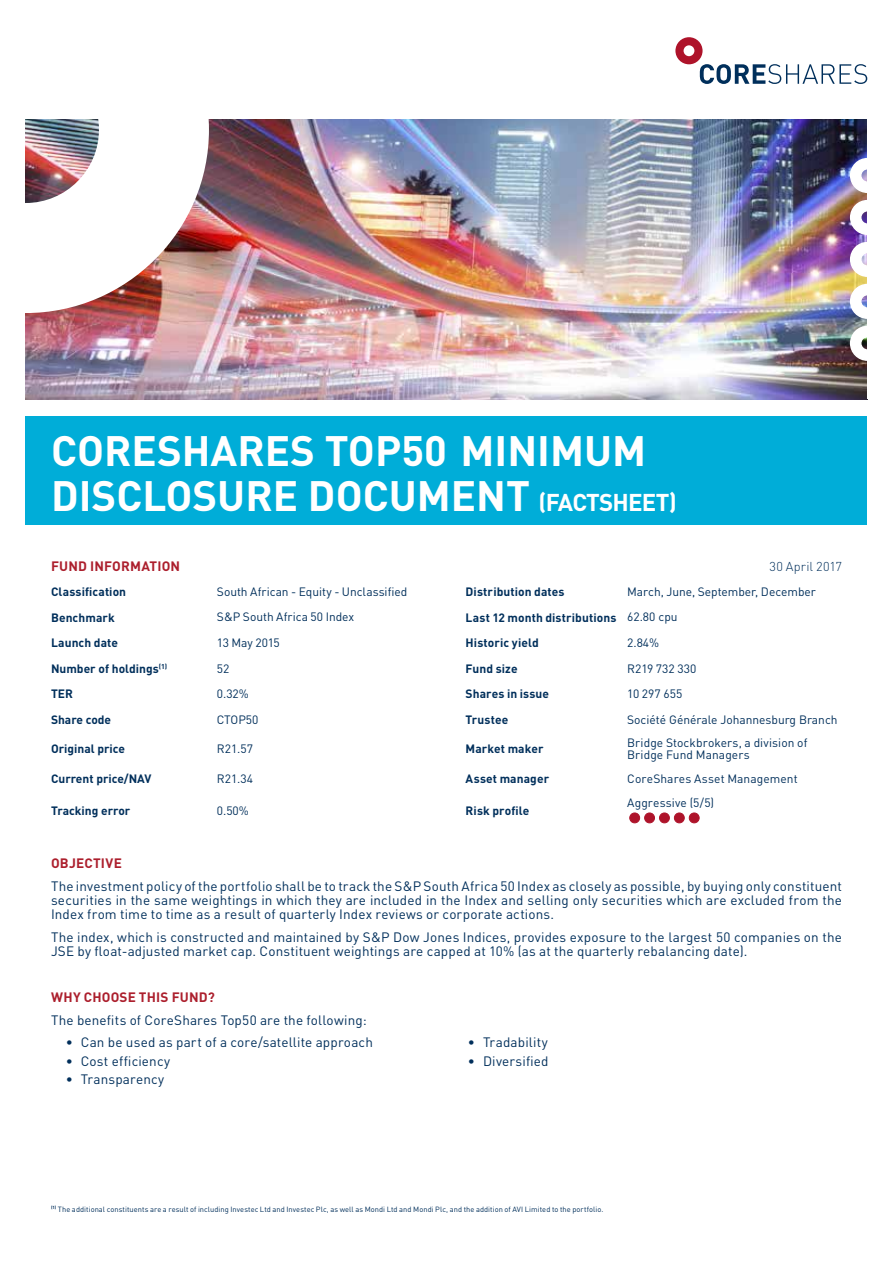
<style>
.page{position:relative;width:893px;height:1263px;background:#fff}
.page>*{position:absolute;margin:0;border:0;box-sizing:border-box;transform-origin:0 0}
.t1{font:700 42px/44.4px "DIN";color:#fff}
.t2{font:13.5px/14.2px "DIN";letter-spacing:.01em;color:#002f5b;text-align:justify}
.t3{font:700 13.5px "DIN";letter-spacing:.015em;color:#ac1f2d}
.t4{font:300 12.75px "DIN";letter-spacing:.015em;color:#002f5b}
.t5{font:12px/12px "DIN";color:#002f5b}
.t6{font:700 12px "DIN";letter-spacing:.005em;color:#002f5b}
.t7{font:7.5px "DIN";letter-spacing:.01em;color:#002f5b}
.s1{font-size:24px}
.s2{font-weight:400}
</style>
<div class="page">
<img style="left:26px;top:119px;width:841px;height:281px">
<img style="left:849px;top:157px;width:18px;height:205px">
<div style="left:26px;top:417px;width:841px;height:108px;background:#00add8"></div>
<img style="left:25px;top:119px;width:184px;height:194px">
<svg style="left:675px;top:37px;width:192px;height:47px"></svg>
<div style="left:630px;top:813px;width:10px;height:10px;background:#ae132a;border-radius:50%"></div>
<div style="left:629px;top:813px;width:11px;height:10px;border:1px solid #ae132a;border-radius:50%"></div>
<div style="left:645px;top:813px;width:9px;height:10px;background:#ae132a;border-radius:50%"></div>
<div style="left:644px;top:813px;width:11px;height:10px;border:1px solid #ae132a;border-radius:50%"></div>
<div style="left:674px;top:813px;width:10px;height:10px;background:#ae132a;border-radius:50%"></div>
<div style="left:674px;top:813px;width:11px;height:10px;border:1px solid #ae132a;border-radius:50%"></div>
<div style="left:689px;top:813px;width:10px;height:10px;background:#ae132a;border-radius:50%"></div>
<div style="left:689px;top:813px;width:10px;height:10px;border:1px solid #ae132a;border-radius:50%"></div>
<div style="left:659px;top:813px;width:10px;height:10px;background:#ae132a;border-radius:50%"></div>
<div style="left:659px;top:813px;width:11px;height:10px;border:1px solid #ae132a;border-radius:50%"></div>
<h1 class="t1" style="left:51px;top:427px;width:627px">CORESHARES TOP50 MINIMUM<br>DISCLOSURE DOCUMENT <span class="s1">(FACTSHEET)</span></h1>
<p class="t3" style="left:51px;top:557px;width:131px">FUND INFORMATION</p>
<p class="t4" style="left:769px;top:558px;width:74px">30 April 2017</p>
<p class="t6" style="left:51px;top:584px;width:77px">Classification</p>
<p class="t5" style="left:217px;top:585px;width:192px">South African - Equity - Unclassified</p>
<p class="t6" style="left:466px;top:584px;width:100px">Distribution dates</p>
<p class="t5" style="left:627px;top:585px;width:190px">March, June, September, December</p>
<p class="t6" style="left:51px;top:609px;width:65px">Benchmark</p>
<p class="t5" style="left:217px;top:611px;width:139px">S&amp;P South Africa 50 Index</p>
<p class="t6" style="left:466px;top:609px;width:214px">Last 12 month distributions <span class="s2">62.80 cpu</span></p>
<p class="t6" style="left:51px;top:635px;width:69px">Launch date</p>
<p class="t5" style="left:217px;top:636px;width:64px">13 May 2015</p>
<p class="t6" style="left:466px;top:635px;width:75px">Historic yield</p>
<p class="t5" style="left:627px;top:636px;width:34px">2.84%</p>
<p class="t6" style="left:51px;top:660px;width:118px">Number of holdings<sup>(1)</sup></p>
<p class="t5" style="left:217px;top:662px;width:14px">52</p>
<p class="t6" style="left:466px;top:660px;width:53px">Fund size</p>
<p class="t5" style="left:627px;top:662px;width:71px">R219 732 330</p>
<p class="t6" style="left:51px;top:686px;width:23px">TER</p>
<p class="t5" style="left:217px;top:687px;width:34px">0.32%</p>
<p class="t6" style="left:466px;top:686px;width:85px">Shares in issue</p>
<p class="t5" style="left:627px;top:687px;width:57px">10 297 655</p>
<p class="t6" style="left:51px;top:711px;width:62px">Share code</p>
<p class="t5" style="left:217px;top:713px;width:43px">CTOP50</p>
<p class="t6" style="left:466px;top:711px;width:44px">Trustee</p>
<p class="t5" style="left:627px;top:713px;width:212px">Société Générale Johannesburg Branch</p>
<p class="t6" style="left:51px;top:741px;width:76px">Original price</p>
<p class="t5" style="left:217px;top:743px;width:38px">R21.57</p>
<p class="t6" style="left:466px;top:741px;width:79px">Market maker</p>
<p class="t5" style="left:627px;top:737px;width:182px">Bridge Stockbrokers, a division of<br>Bridge Fund Managers</p>
<p class="t6" style="left:51px;top:771px;width:102px">Current price/NAV</p>
<p class="t5" style="left:217px;top:772px;width:38px">R21.34</p>
<p class="t6" style="left:466px;top:771px;width:85px">Asset manager</p>
<p class="t5" style="left:627px;top:772px;width:172px">CoreShares Asset Management</p>
<p class="t6" style="left:51px;top:803px;width:81px">Tracking error</p>
<p class="t5" style="left:217px;top:804px;width:34px">0.50%</p>
<p class="t6" style="left:466px;top:803px;width:65px">Risk profile</p>
<p class="t5" style="left:627px;top:796px;width:88px">Aggressive (5/5)</p>
<p class="t3" style="left:51px;top:854px;width:72px">OBJECTIVE</p>
<p class="t2" style="left:51px;top:878px;width:792px">The investment policy of the portfolio shall be to track the S&amp;P South Africa 50 Index as closely as possible, by buying only constituent securities in the same weightings in which they are included in the Index and selling only securities which are excluded from the Index from time to time as a result of quarterly Index reviews or corporate actions.</p>
<p class="t2" style="left:51px;top:930px;width:792px">The index, which is constructed and maintained by S&amp;P Dow Jones Indices, provides exposure to the largest 50 companies on the<br>JSE by float-adjusted market cap. Constituent weightings are capped at 10% (as at the quarterly rebalancing date).</p>
<p class="t3" style="left:51px;top:988px;width:165px">WHY CHOOSE THIS FUND?</p>
<p class="t2" style="left:51px;top:1012px;width:317px">The benefits of CoreShares Top50 are the following:</p>
<p class="t2" style="left:66px;top:1035px;width:309px">• Can be used as part of a core/satellite approach</p>
<p class="t2" style="left:468px;top:1035px;width:82px">• Tradability</p>
<p class="t2" style="left:66px;top:1054px;width:106px">• Cost efficiency</p>
<p class="t2" style="left:468px;top:1054px;width:82px">• Diversified</p>
<p class="t2" style="left:66px;top:1072px;width:100px">• Transparency</p>
<p class="t7" style="left:51px;top:1204px;width:554px"><sup>(1)</sup> The additional constituents are a result of including Investec Ltd and Investec Plc, as well as Mondi Ltd and Mondi Plc, and the addition of AVI Limited to the portfolio.</p>
</div>
